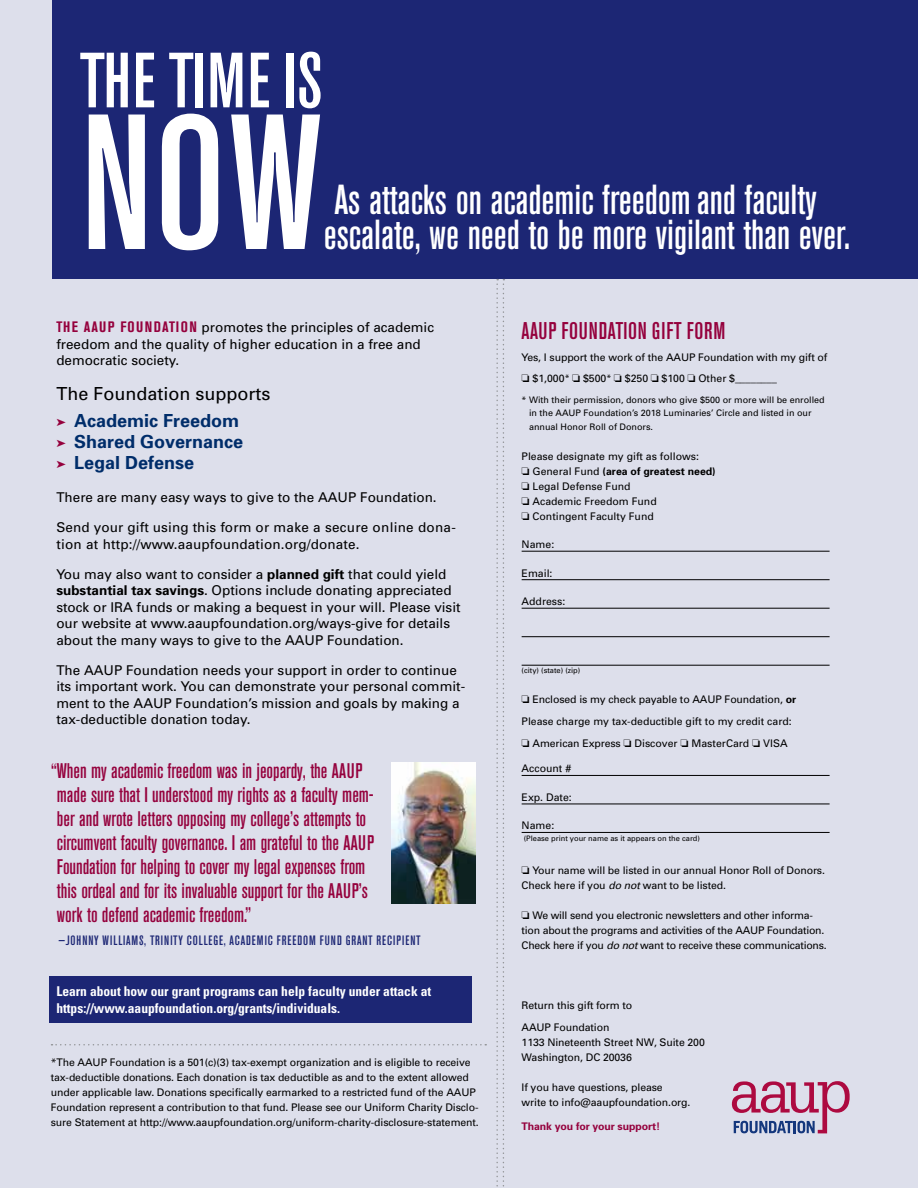
<style>
.page{position:relative;width:918px;height:1188px;background:#dddfeb}
.page>*{position:absolute;margin:0;border:0;box-sizing:border-box;transform-origin:0 0}
.t1{font:500 condensed 190.5px "Akzidenz Grotesk BE";color:#fff}
.t2{font:500 condensed 77.4px "Akzidenz Grotesk BE";letter-spacing:.015em;color:#fff}
.t3{font:500 condensed 41.55px/35.7px "Akzidenz Grotesk BE";color:#fff}
.t4{font:500 condensed 24px "Akzidenz Grotesk BE";letter-spacing:.03em;color:#95013d}
.t5{font:500 condensed 21px/24px "Akzidenz Grotesk BE";color:#95013d}
.t6{font:18px/27.8px "Univers";color:#000}
.t7{font:700 18px/21px "Univers";color:#002d6a}
.t8{font:13.5px/16.5px "Univers";color:#000}
.t9{font:700 condensed 13.5px/16.5px "Univers";color:#fff}
.t10{font:500 condensed 13.5px "Akzidenz Grotesk BE";letter-spacing:.07em;color:#1c2674}
.t11{font:10.5px/15px "Univers";letter-spacing:-.01em;color:#000}
.t12{font:700 10.5px "Univers";letter-spacing:-.01em;color:#95013d}
.t13{font:9px/13.5px "Univers";color:#000}
.t14{font:7.5px "Univers";color:#000}
.s1{font-family:"Akzidenz Grotesk BE";font-weight:700;font-stretch:condensed;font-size:15px;color:#95013d}
.s2{color:#95013d}
.s3{font-weight:700;color:#002d6a}
.s4{font-weight:700}
.s5{font-size:9px}
.s6{font-style:italic}
</style>
<div class="page">
<div style="left:53px;top:0;width:865px;height:278px;background:#1c2674"></div>
<hr style="left:522px;top:551px;width:308px;height:1px;background:#000">
<hr style="left:522px;top:579px;width:308px;height:1px;background:#000">
<hr style="left:522px;top:608px;width:308px;height:1px;background:#000">
<hr style="left:522px;top:636px;width:308px;height:1px;background:#000">
<hr style="left:522px;top:665px;width:308px;height:1px;background:#000">
<hr style="left:522px;top:775px;width:308px;height:1px;background:#000">
<hr style="left:522px;top:804px;width:308px;height:1px;background:#000">
<hr style="left:522px;top:832px;width:308px;height:1px;background:#000">
<svg style="left:496px;top:279px;width:8px;height:908px"></svg>
<svg style="left:732px;top:1081px;width:118px;height:52px"></svg>
<svg style="left:52px;top:1044px;width:434px;height:2px"></svg>
<div style="left:50px;top:976px;width:422px;height:47px;background:#1c2674"></div>
<img style="left:391px;top:762px;width:84px;height:142px">
<h2 class="t2" style="left:79px;top:38px;width:245px">THE TIME IS</h2>
<h1 class="t1" style="left:81px;top:78px;width:242px">NOW</h1>
<h3 class="t3" style="left:324px;top:182px;width:528px">As attacks on academic freedom and faculty escalate, we need to be more vigilant than ever.</h3>
<p class="t8" style="left:56px;top:319px;width:379px"><span class="s1">THE AAUP FOUNDATION</span> promotes the principles of academic freedom and the quality of higher education in a free and democratic society.</p>
<h3 class="t6" style="left:56px;top:379px;width:216px">The Foundation supports <span class="s2">➤</span> <span class="s3">Academic Freedom</span></h3>
<h3 class="t7" style="left:56px;top:431px;width:188px"><span class="s2">➤</span> Shared Governance <span class="s2">➤</span> Legal Defense</h3>
<p class="t8" style="left:56px;top:489px;width:382px">There are many easy ways to give to the AAUP Foundation.</p>
<p class="t8" style="left:56px;top:519px;width:401px">Send your gift using this form or make a secure online dona&shy;tion at http://www.aaupfoundation.org/donate.</p>
<p class="t8" style="left:56px;top:566px;width:406px">You may also want to consider a <span class="s4">planned gift</span> that could yield <span class="s4">substantial tax savings</span>. Options include donating appreciated stock or IRA funds or making a bequest in your will. Please visit our website at www.aaupfoundation.org/ways-give for details about the many ways to give to the AAUP Foundation.</p>
<p class="t8" style="left:56px;top:662px;width:410px">The AAUP Foundation needs your support in order to continue its important work. You can demonstrate your personal commit&shy;ment to the AAUP Foundation’s mission and goals by making a tax-deductible donation today.</p>
<p class="t5" style="left:51px;top:759px;width:325px">“When my academic freedom was in jeopardy, the AAUP made sure that I understood my rights as a faculty mem&shy;ber and wrote letters opposing my college’s attempts to circumvent faculty governance. I am grateful to the AAUP Foundation for helping to cover my legal expenses from this ordeal and for its invaluable support for the AAUP’s work to defend academic freedom.”</p>
<p class="t10" style="left:58px;top:933px;width:364px">—JOHNNY WILLIAMS, TRINITY COLLEGE, ACADEMIC FREEDOM FUND GRANT RECIPIENT</p>
<p class="t9" style="left:56px;top:983px;width:376px">Learn about how our grant programs can help faculty under attack at https://www.aaupfoundation.org/grants/individuals.</p>
<p class="t11" style="left:51px;top:1054px;width:430px">*The AAUP Foundation is a 501(c)(3) tax-exempt organization and is eligible to receive tax-deductible donations. Each donation is tax deductible as and to the extent allowed under applicable law. Donations specifically earmarked to a restricted fund of the AAUP Foundation represent a contribution to that fund. Please see our Uniform Charity Disclo&shy;sure Statement at http://www.aaupfoundation.org/uniform-charity-disclosure-statement.</p>
<h3 class="t4" style="left:522px;top:317px;width:205px">AAUP FOUNDATION GIFT FORM</h3>
<p class="t11" style="left:522px;top:346px;width:307px;line-height:21.8px">Yes, I support the work of the AAUP Foundation with my gift of ❏ $1,000<span class="s5">*</span> ❏ $500<span class="s5">*</span> ❏ $250 ❏ $100 ❏ Other $________</p>
<p class="t13" style="left:529px;top:393px;width:297px;text-indent:-8px">* With their permission, donors who give $500 or more will be enrolled in the AAUP Foundation’s 2018 Luminaries’ Circle and listed in our annual Honor Roll of Donors.</p>
<p class="t11" style="left:522px;top:448px;width:196px">Please designate my gift as follows:<br>❏ General Fund <span class="s4">(area of greatest need) </span>❏ Legal Defense Fund<br>❏ Academic Freedom Fund<br>❏ Contingent Faculty Fund</p>
<p class="t11" style="left:522px;top:537px;width:34px">Name:</p>
<p class="t11" style="left:522px;top:565px;width:32px">Email:</p>
<p class="t11" style="left:522px;top:594px;width:45px">Address:</p>
<p class="t14" style="left:522px;top:665px;width:60px">(city) (state) (zip)</p>
<p class="t11" style="left:522px;top:689px;width:276px;line-height:21.8px">❏ Enclosed is my check payable to AAUP Foundation, <span class="s4">or<br></span>Please charge my tax-deductible gift to my credit card: ❏ American Express ❏ Discover ❏ MasterCard ❏ VISA</p>
<p class="t11" style="left:522px;top:761px;width:51px">Account #</p>
<p class="t11" style="left:522px;top:790px;width:52px">Exp. Date:</p>
<p class="t11" style="left:522px;top:818px;width:34px">Name:</p>
<p class="t14" style="left:524px;top:834px;width:178px">(Please print your name as it appears on the card)</p>
<p class="t11" style="left:522px;top:863px;width:305px">❏ Your name will be listed in our annual Honor Roll of Donors.<br>Check here if you <span class="s6">do not</span> want to be listed.</p>
<p class="t11" style="left:522px;top:908px;width:307px">❏ We will send you electronic newsletters and other informa&shy;tion about the programs and activities of the AAUP Foundation.<br>Check here if you <span class="s6">do not</span> want to receive these communications.</p>
<p class="t11" style="left:522px;top:995px;width:112px;line-height:21.8px">Return this gift form to<br>AAUP Foundation</p>
<p class="t11" style="left:522px;top:1035px;width:185px">1133 Nineteenth Street NW, Suite 200<br>Washington, DC 20036</p>
<p class="t11" style="left:522px;top:1080px;width:170px">If you have questions, please<br>write to info@aaupfoundation.org.</p>
<p class="t12" style="left:522px;top:1120px;width:140px">Thank you for your support!</p>
</div>
